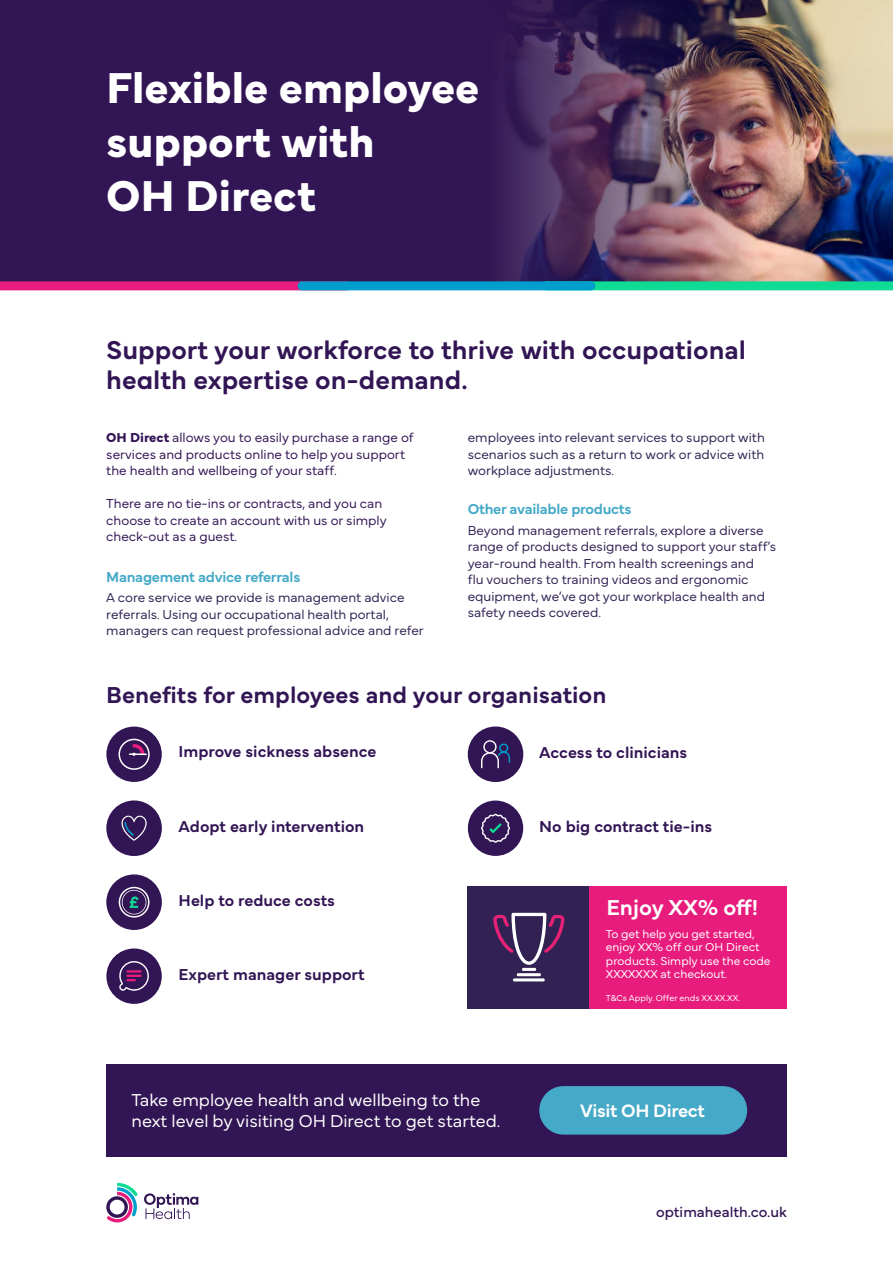
<style>
.page{position:relative;width:893px;height:1263px;background:#fff}
.page>*{position:absolute;margin:0;border:0;box-sizing:border-box;transform-origin:0 0}
.t1{font:700 45px/54px "Mundial";letter-spacing:-.005em;color:#fff}
.t2{font:600 27px/30px "Mundial";color:#321554}
.t3{font:600 24px "Mundial";color:#321554}
.t4{font:600 22.5px "Mundial";color:#fff}
.t5{font:600 18.75px "Mundial";letter-spacing:-.02em;color:#fff}
.t6{font:300 18px/21px "Mundial";color:#fff}
.t7{font:600 16.5px "Mundial";color:#321554}
.t8{font:600 15px "Mundial";letter-spacing:-.02em;color:#45a9c8}
.t9{font:15px "Mundial";color:#321554}
.t10{font:300 13.5px/16.5px "Mundial";color:#312253}
.t11{font:300 13.5px/16.5px "Mundial";color:#321554}
.t12{font:300 12px/13.5px "Mundial";color:#fff}
.t13{font:300 9px "Mundial";color:#fff}
.s1{font-weight:700}
</style>
<div class="page">
<div style="left:0;top:0;width:893px;height:286px;background:#321554"></div>
<img style="left:757px;top:0;width:136px;height:281px">
<img style="left:502px;top:0;width:255px;height:281px">
<svg style="left:106px;top:1183px;width:32px;height:39px"></svg>
<svg style="left:144px;top:1193px;width:54px;height:26px"></svg>
<svg style="left:0;top:281px;width:300px;height:9px;background:#e01b7b"></svg>
<svg style="left:593px;top:281px;width:300px;height:9px;background:#13d692"></svg>
<div style="left:298px;top:281px;width:297px;height:9px;background:#009ecc;border-radius:4px"></div>
<div style="left:589px;top:886px;width:198px;height:122px;background:#e81c7d"></div>
<div style="left:468px;top:886px;width:121px;height:122px;background:#312253"></div>
<div style="left:106px;top:800px;width:56px;height:56px;background:#321554;border-radius:50%"></div>
<svg style="left:121px;top:816px;width:26px;height:25px"></svg>
<div style="left:106px;top:874px;width:56px;height:56px;background:#321554;border-radius:50%"></div>
<svg style="left:119px;top:887px;width:30px;height:30px"></svg>
<div style="left:106px;top:948px;width:56px;height:56px;background:#321554;border-radius:50%"></div>
<svg style="left:119px;top:961px;width:30px;height:30px"></svg>
<div style="left:468px;top:800px;width:55px;height:56px;background:#321554;border-radius:50%"></div>
<svg style="left:481px;top:814px;width:29px;height:29px"></svg>
<div style="left:468px;top:726px;width:55px;height:56px;background:#321554;border-radius:50%"></div>
<svg style="left:481px;top:740px;width:29px;height:28px"></svg>
<div style="left:106px;top:726px;width:56px;height:56px;background:#321554;border-radius:50%"></div>
<svg style="left:118px;top:739px;width:32px;height:31px"></svg>
<hr style="left:517px;top:973px;width:24px;height:3px;background:#fff">
<hr style="left:513px;top:978px;width:32px;height:3px;background:#fff">
<hr style="left:522px;top:968px;width:14px;height:3px;background:#fff">
<svg style="left:493px;top:913px;width:72px;height:52px"></svg>
<div style="left:106px;top:1064px;width:681px;height:93px;background:#321554"></div>
<div style="left:539px;top:1086px;width:208px;height:48px;background:#45a9c8;border-radius:24px"></div>
<h1 class="t1" style="left:106px;top:57px;width:375px">Flexible employee support with<br>OH Direct</h1>
<h2 class="t2" style="left:106px;top:332px;width:641px">Support your workforce to thrive with occupational health expertise on-demand.</h2>
<p class="t11" style="left:106px;top:428px;width:309px"><span class="s1">OH Direct</span> allows you to easily purchase a range of services and products online to help you support the health and wellbeing of your staff.</p>
<p class="t11" style="left:106px;top:494px;width:282px">There are no tie-ins or contracts, and you can choose to create an account with us or simply check-out as a guest.</p>
<p class="t8" style="left:106px;top:565px;width:196px">Management advice referrals</p>
<p class="t10" style="left:106px;top:588px;width:319px">A core service we provide is management advice referrals. Using our occupational health portal, managers can request professional advice and refer</p>
<p class="t10" style="left:468px;top:428px;width:299px;text-align:justify">employees into relevant services to support with scenarios such as a return to work or advice with workplace adjustments.</p>
<p class="t8" style="left:468px;top:497px;width:165px">Other available products</p>
<p class="t10" style="left:468px;top:521px;width:310px">Beyond management referrals, explore a diverse range of products designed to support your staff’s year-round health. From health screenings and<br>flu vouchers to training videos and ergonomic equipment, we’ve got your workplace health and safety needs covered.</p>
<h3 class="t3" style="left:106px;top:676px;width:502px">Benefits for employees and your organisation</h3>
<p class="t7" style="left:179px;top:738px;width:199px">Improve sickness absence</p>
<p class="t7" style="left:179px;top:813px;width:187px">Adopt early intervention</p>
<p class="t7" style="left:539px;top:739px;width:150px">Access to clinicians</p>
<p class="t7" style="left:539px;top:814px;width:174px">No big contract tie-ins</p>
<p class="t7" style="left:179px;top:887px;width:158px">Help to reduce costs</p>
<h3 class="t4" style="left:606px;top:889px;width:153px">Enjoy XX% off!</h3>
<p class="t12" style="left:606px;top:926px;width:166px">To get help you get started, enjoy XX% off our OH Direct products. Simply use the code<br>XXXXXXX at checkout.</p>
<p class="t13" style="left:606px;top:990px;width:136px">T&amp;Cs Apply. Offer ends XX.XX.XX.</p>
<p class="t7" style="left:179px;top:961px;width:187px">Expert manager support</p>
<h3 class="t6" style="left:132px;top:1087px;width:370px">Take employee health and wellbeing to the next level by visiting OH Direct to get started.</h3>
<h3 class="t5" style="left:580px;top:1096px;width:126px">Visit OH Direct</h3>
<p class="t9" style="left:656px;top:1200px;width:132px">optimahealth.co.uk</p>
</div>
